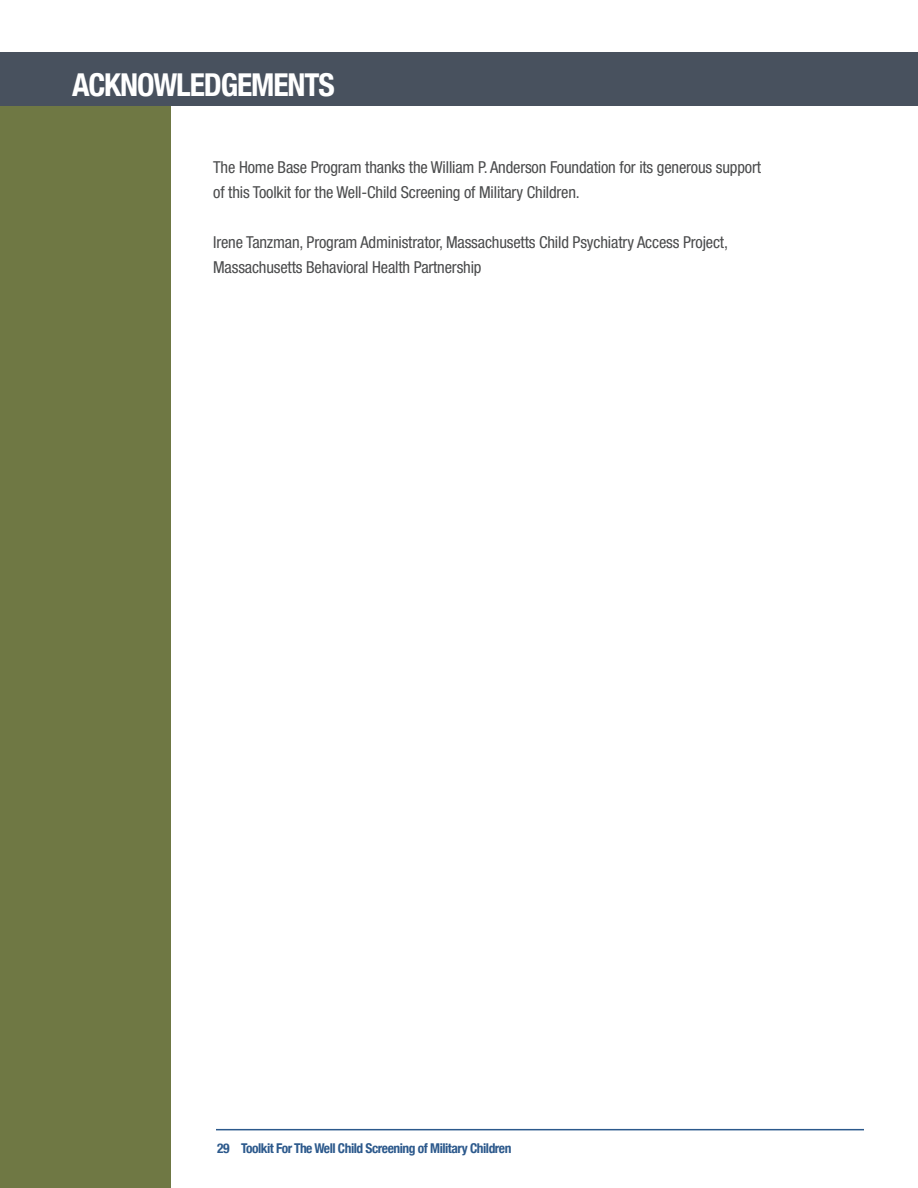
<style>
.page{position:relative;width:918px;height:1188px;background:#fff}
.page>*{position:absolute;margin:0;border:0;box-sizing:border-box;transform-origin:0 0}
.t1{font:700 condensed 31.5px "Helvetica Neue";letter-spacing:-.035em;color:#fff}
.t2{font:condensed 16.5px/25.5px "Helvetica Neue";letter-spacing:-.01em;color:#4b4c4d}
.t3{font:700 condensed 13.5px "Helvetica Neue";letter-spacing:-.035em;color:#2c598c}
</style>
<div class="page">
<div style="left:0;top:104px;width:171px;height:1084px;background:#6f7844"></div>
<hr style="left:216px;top:1129px;width:648px;height:1px;background:#2c598c">
<div style="left:0;top:52px;width:918px;height:54px;background:#48515e"></div>
<p class="t1" style="left:72px;top:65px;width:264px">ACKNOWLEDGEMENTS</p>
<p class="t2" style="left:213px;top:154px;width:549px">The Home Base Program thanks the William P. Anderson Foundation for its generous support of this Toolkit for the Well-Child Screening of Military Children.</p>
<p class="t2" style="left:213px;top:229px;width:516px">Irene Tanzman, Program Administrator, Massachusetts Child Psychiatry Access Project,<br>Massachusetts Behavioral Health Partnership</p>
<p class="t3" style="left:217px;top:1140px;width:296px">29 Toolkit For The Well Child Screening of Military Children</p>
</div>
